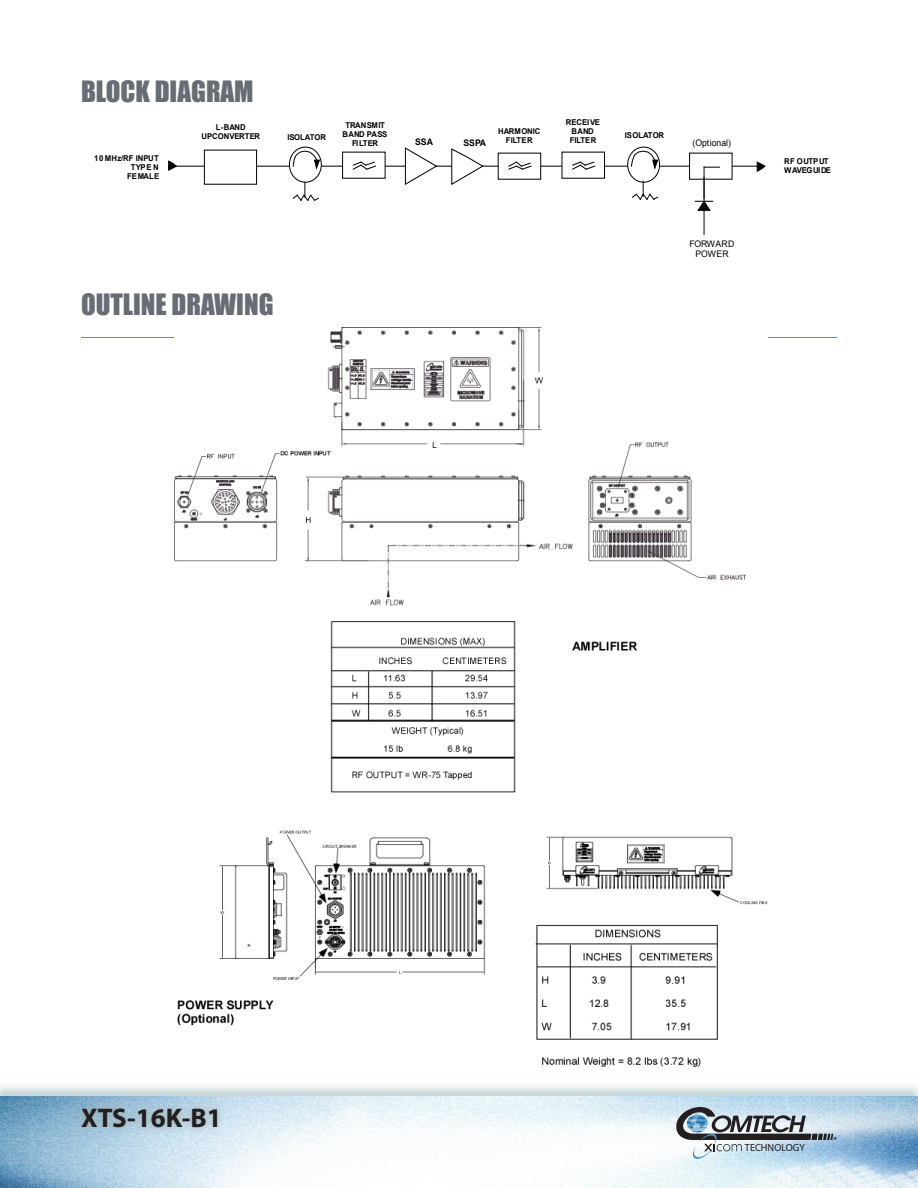
<style>
.page{position:relative;width:918px;height:1188px;background:#fff}
.page>*{position:absolute;margin:0;border:0;box-sizing:border-box;transform-origin:0 0}
.Sub-Heading{font:27px "Impact";color:#676d75}
.t1{font:700 27px "Myriad Pro";color:#231f20}
.t2{font:10.35px "Myriad Pro";color:#231f20}
.t3{font:9px/10.1px "Arial";color:#000;text-align:center;scale:.96 1}
.t4{font:700 9px "Arial";color:#000;scale:.96 1}
.t5{font:700 8.1px/9px "Arial";letter-spacing:.015em;color:#000;text-align:center;scale:.96 1}
.t6{font:700 8.1px/9px "Arial";letter-spacing:-.005em;color:#000;text-align:center;scale:.96 1}
.t7{font:700 8.1px/9px "Arial";letter-spacing:-.015em;color:#000;scale:.96 1}
.t8{font:700 8.1px "Arial";letter-spacing:-.03em;color:#000;scale:.96 1}
</style>
<div class="page">
<svg style="left:0;top:1086px;width:918px;height:10px;background:#d9e3e5"></svg>
<img style="left:0;top:1096px;width:918px;height:92px">
<svg style="left:673px;top:1101px;width:164px;height:58px;background:#a6b6c1"></svg>
<svg style="left:73px;top:1100px;width:151px;height:35px;background:#aac7d7"></svg>
<hr style="left:81px;top:337px;width:756px;height:1px;background:#5090cc">
<hr style="left:169px;top:166px;width:594px;height:1px;background:#000">
<svg style="left:168px;top:160px;width:10px;height:11px"></svg>
<svg style="left:756px;top:161px;width:10px;height:11px"></svg>
<div style="left:204px;top:150px;width:53px;height:34px;background:#fff"></div>
<div style="left:204px;top:150px;width:53px;height:35px;border:1px solid #000"></div>
<div style="left:289px;top:147px;width:33px;height:36px;border:1px solid #000;border-radius:50%"></div>
<svg style="left:291px;top:150px;width:29px;height:51px"></svg>
<svg style="left:404px;top:147px;width:34px;height:38px"></svg>
<div style="left:498px;top:153px;width:43px;height:27px;background:#fff"></div>
<svg style="left:508px;top:161px;width:24px;height:9px"></svg>
<svg style="left:450px;top:148px;width:34px;height:37px"></svg>
<div style="left:628px;top:147px;width:32px;height:35px;background:#fff;border-radius:50%"></div>
<div style="left:627px;top:147px;width:33px;height:36px;border:1px solid #000;border-radius:50%"></div>
<svg style="left:631px;top:150px;width:27px;height:19px"></svg>
<svg style="left:632px;top:181px;width:27px;height:19px"></svg>
<div style="left:343px;top:152px;width:42px;height:26px;background:#fff"></div>
<svg style="left:352px;top:161px;width:24px;height:9px"></svg>
<div style="left:562px;top:152px;width:43px;height:26px;background:#fff"></div>
<svg style="left:572px;top:161px;width:24px;height:9px"></svg>
<div style="left:690px;top:153px;width:42px;height:26px;background:#fff"></div>
<svg style="left:705px;top:167px;width:15px;height:1px"></svg>
<hr style="left:704px;top:167px;width:1px;height:31px;background:#000">
<svg style="left:695px;top:199px;width:18px;height:13px"></svg>
<hr style="left:704px;top:177px;width:1px;height:57px;background:#000">
<img style="left:174px;top:327px;width:594px;height:739px">
<p class="Sub-Heading" style="left:81px;top:71px;width:174px">BLOCK DIAGRAM</p>
<p class="t5" style="left:94px;top:154px;width:69px;text-align:right">10 MHz/RF INPUT<br>TYPE N<br>FEMALE</p>
<p class="t5" style="left:201px;top:123px;width:63px">L-BAND<br>UPCONVERTER</p>
<p class="t8" style="left:288px;top:132px;width:42px">ISOLATOR</p>
<p class="t6" style="left:343px;top:121px;width:48px">TRANSMIT<br>BAND PASS<br>FILTER</p>
<p class="t5" style="left:566px;top:118px;width:37px">RECEIVE<br>BAND<br>FILTER</p>
<p class="t4" style="left:415px;top:136px;width:20px">SSA</p>
<p class="t5" style="left:498px;top:127px;width:46px">HARMONIC<br>FILTER</p>
<p class="t4" style="left:463px;top:137px;width:25px">SSPA</p>
<p class="t8" style="left:625px;top:130px;width:43px">ISOLATOR</p>
<p class="Sub-Heading" style="left:81px;top:284px;width:194px">OUTLINE DRAWING</p>
<p class="t3" style="left:692px;top:138px;width:42px">(Optional)</p>
<p class="t3" style="left:690px;top:239px;width:48px">FORWARD<br>POWER</p>
<p class="t7" style="left:784px;top:157px;width:50px">RF OUTPUT<br>WAVEGUIDE</p>
<p class="t1" style="left:81px;top:1101px;width:142px">XTS-16K-B1</p>
<p class="t2" style="left:745px;top:1141px;width:61px">TECHNOLOGY</p>
</div>
